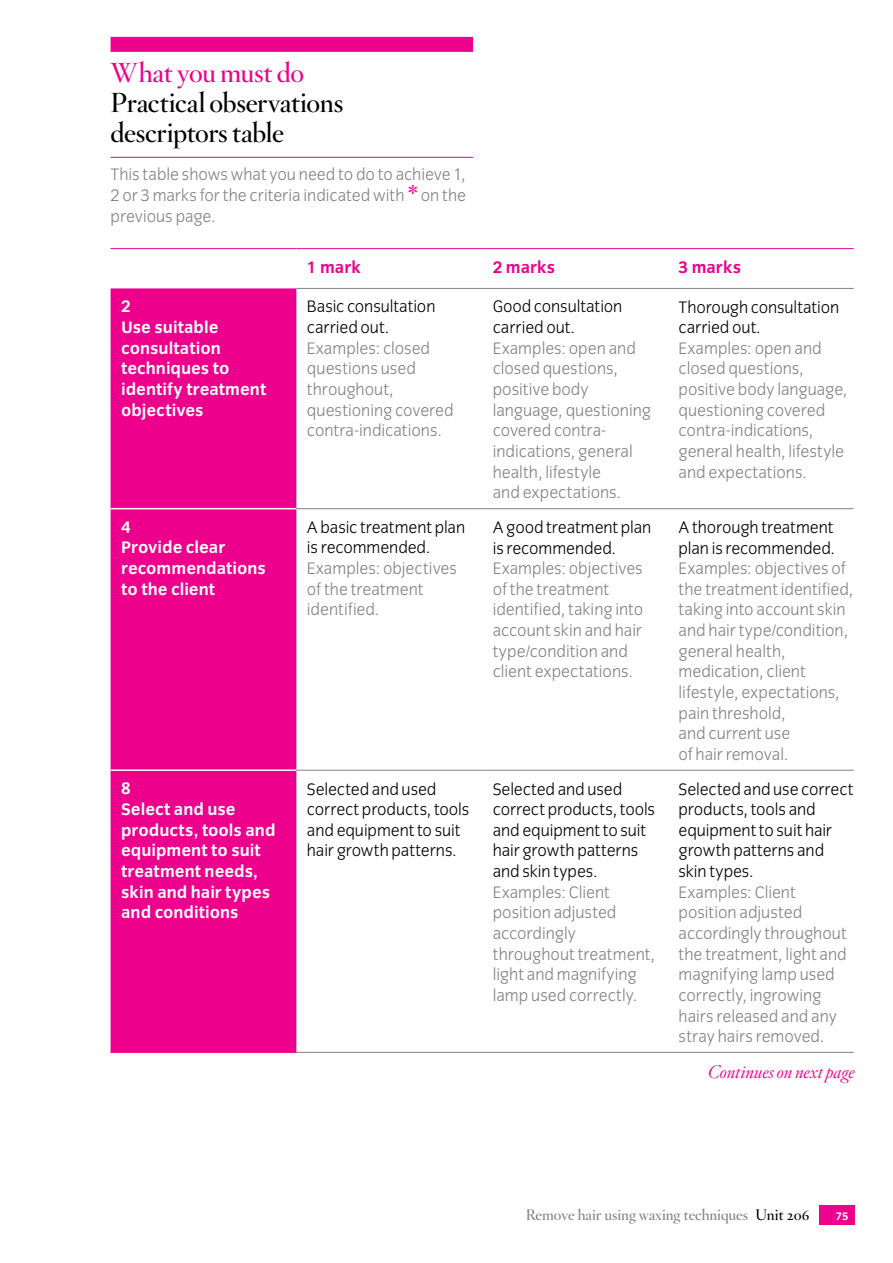
<style>
.page{position:relative;width:893px;height:1263px;background:#fff}
.page>*{position:absolute;margin:0;border:0;box-sizing:border-box;transform-origin:0 0}
.t1{font:27px/30px "Hoefler Titling HTF Sm Roman";letter-spacing:-.01em;color:#000}
.t2{font:27px "Hoefler Titling HTF Sm Roman";letter-spacing:-.015em;color:#ec008c}
.t3{font:italic 18px "Hoefler Titling HTF Lt";color:#ec008c}
.t4{font:300 17.25px/20.7px "Congress Sans";color:#808285}
.t5{font:300 17.25px/20.7px "Congress Sans";letter-spacing:-.005em;color:#000}
.t6{font:700 17.25px/20.7px "Congress Sans";color:#fff}
.t7{font:700 17.25px "Congress Sans";color:#ec008c}
.t8{font:15px "Hoefler Titling HTF Sm Roman";color:#808285}
.t9{font:700 11.25px "Congress Sans";color:#fff}
.s1{font-family:"Hoefler Titling HTF Lt Roman";font-weight:400;font-size:37.5px;color:#ec008c}
.s2{color:#000}
</style>
<div class="page">
<div style="left:819px;top:1205px;width:36px;height:20px;background:#ec008c"></div>
<div style="left:111px;top:37px;width:362px;height:15px;background:#ec008c"></div>
<hr style="left:111px;top:157px;width:362px;height:1px;background:#ec008c">
<div style="left:111px;top:288px;width:185px;height:764px;background:#ec008c"></div>
<hr style="left:111px;top:508px;width:185px;height:1px;background:#fff">
<hr style="left:111px;top:769px;width:185px;height:2px;background:#fff">
<hr style="left:296px;top:770px;width:186px;height:1px;background:#808285">
<hr style="left:482px;top:770px;width:186px;height:1px;background:#808285">
<hr style="left:668px;top:770px;width:186px;height:1px;background:#808285">
<hr style="left:111px;top:248px;width:185px;height:1px;background:#ec008c">
<hr style="left:296px;top:248px;width:186px;height:1px;background:#ec008c">
<hr style="left:482px;top:248px;width:186px;height:1px;background:#ec008c">
<hr style="left:668px;top:248px;width:186px;height:1px;background:#ec008c">
<hr style="left:296px;top:288px;width:186px;height:1px;background:#808285">
<hr style="left:482px;top:288px;width:186px;height:1px;background:#808285">
<hr style="left:668px;top:288px;width:186px;height:1px;background:#808285">
<hr style="left:296px;top:508px;width:186px;height:1px;background:#808285">
<hr style="left:482px;top:508px;width:186px;height:1px;background:#808285">
<hr style="left:668px;top:508px;width:186px;height:1px;background:#808285">
<hr style="left:296px;top:1052px;width:186px;height:1px;background:#808285">
<hr style="left:482px;top:1052px;width:186px;height:1px;background:#808285">
<hr style="left:668px;top:1052px;width:186px;height:1px;background:#808285">
<hr style="left:111px;top:1052px;width:185px;height:1px;background:#ec008c">
<h1 class="t2" style="left:111px;top:55px;width:195px">What you must do</h1>
<h1 class="t1" style="left:111px;top:87px;width:234px">Practical observations descriptors table</h1>
<p class="t4" style="left:111px;top:164px;width:357px;text-align:justify">This table shows what you need to do to achieve 1, 2 or 3 marks for the criteria indicated with <span class="s1">*</span> on the previous page.</p>
<p class="t7" style="left:307px;top:257px;width:55px">1 mark</p>
<p class="t7" style="left:493px;top:257px;width:64px">2 marks</p>
<p class="t7" style="left:679px;top:257px;width:64px">3 marks</p>
<p class="t6" style="left:121px;top:296px;width:147px">2<br>Use suitable consultation techniques to identify treatment objectives</p>
<p class="t5" style="left:307px;top:296px;width:130px">Basic consultation carried out.</p>
<p class="t5" style="left:493px;top:296px;width:131px">Good consultation carried out.</p>
<p class="t4" style="left:493px;top:338px;width:160px">Examples: open and closed questions, positive body language, questioning covered contra&shy;indications, general health, lifestyle<br>and expectations.</p>
<p class="t5" style="left:679px;top:297px;width:162px">Thorough consultation carried out.</p>
<p class="t4" style="left:679px;top:338px;width:170px">Examples: open and closed questions, positive body language, questioning covered contra-indications, general health, lifestyle and expectations.</p>
<p class="t4" style="left:307px;top:338px;width:148px">Examples: closed questions used throughout, questioning covered contra-indications.</p>
<p class="t6" style="left:121px;top:517px;width:146px">4<br>Provide clear recommendations to the client</p>
<p class="t5" style="left:307px;top:517px;width:160px">A basic treatment plan is recommended.</p>
<p class="t4" style="left:307px;top:558px;width:152px">Examples: objectives of the treatment identified.</p>
<p class="t5" style="left:493px;top:517px;width:160px">A good treatment plan is recommended.</p>
<p class="t4" style="left:493px;top:558px;width:152px">Examples: objectives of the treatment identified, taking into account skin and hair type/condition and client expectations.</p>
<p class="t6" style="left:121px;top:778px;width:156px">8<br>Select and use products, tools and equipment to suit treatment needs, skin and hair types and conditions</p>
<p class="t5" style="left:307px;top:778px;width:164px">Selected and used correct products, tools and equipment to suit hair growth patterns.</p>
<p class="t5" style="left:493px;top:778px;width:164px">Selected and used correct products, tools and equipment to suit hair growth patterns and skin types.</p>
<p class="t4" style="left:493px;top:882px;width:164px">Examples: Client position adjusted accordingly throughout treatment, light and magnifying lamp used correctly.</p>
<p class="t5" style="left:679px;top:517px;width:158px">A thorough treatment plan is recommended.</p>
<p class="t4" style="left:679px;top:558px;width:176px">Examples: objectives of the treatment identified, taking into account skin and hair type/condition, general health, medication, client lifestyle, expectations, pain threshold,<br>and current use<br>of hair removal.</p>
<p class="t5" style="left:679px;top:779px;width:176px">Selected and use correct products, tools and equipment to suit hair growth patterns and skin types.</p>
<p class="t4" style="left:679px;top:882px;width:170px">Examples: Client position adjusted accordingly throughout the treatment, light and magnifying lamp used correctly, ingrowing hairs released and any stray hairs removed.</p>
<p class="t3" style="left:708px;top:1060px;width:148px">Continues on next page</p>
<p class="t8" style="left:526px;top:1204px;width:285px">Remove hair using waxing techniques <span class="s2">Unit 206</span></p>
<p class="t9" style="left:836px;top:1209px;width:14px">75</p>
</div>
